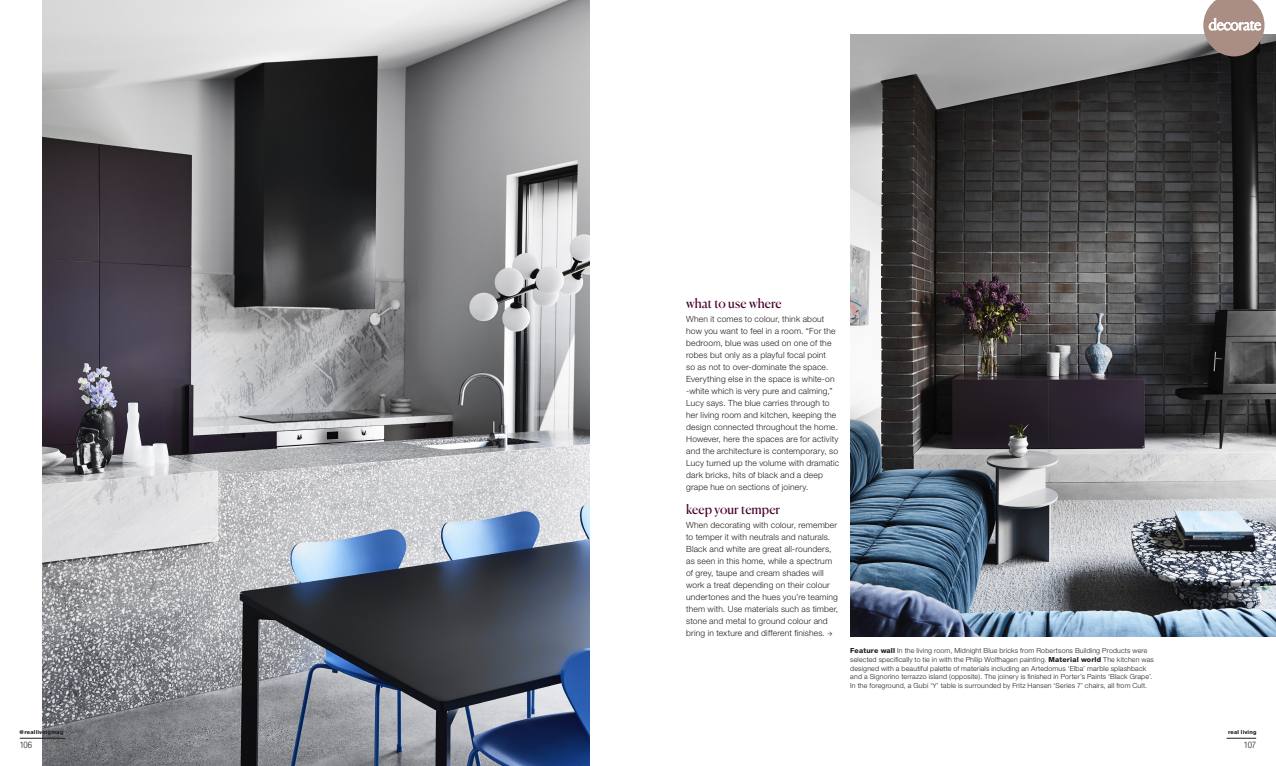
<style>
.page{position:relative;width:1276px;height:766px;background:#fff}
.page>*{position:absolute;margin:0;border:0;box-sizing:border-box;transform-origin:0 0}
.t1{font:13px "Canela";color:#4b002c}
.t2{font:300 condensed 9px "Helvetica Neue";letter-spacing:-.04em;color:#231f20}
.t3{font:300 8.5px/12px "Helvetica Neue";letter-spacing:.02em;color:#231f20}
.t4{font:300 7px/8.8px "Helvetica Neue";letter-spacing:.025em;color:#231f20}
.t5{font:800 5.5px "Helvetica Neue";letter-spacing:.03em;color:#231f20}
.s1{font-family:"Real Living New";font-weight:400}
.s2{font-weight:800}
</style>
<div class="page">
<img style="left:850px;top:34px;width:426px;height:602px">
<img style="left:42px;top:0;width:548px;height:765px">
<svg style="left:1203px;top:0;width:61px;height:56px"></svg>
<hr style="left:1226px;top:737px;width:30px;height:1px;background:#231f20">
<hr style="left:20px;top:737px;width:45px;height:1px;background:#231f20">
<p class="t5" style="left:20px;top:728px;width:45px">@reallivingmag</p>
<p class="t2" style="left:20px;top:739px;width:14px">106</p>
<h1 class="t1" style="left:686px;top:293px;width:97px">what to use where</h1>
<p class="t3" style="left:686px;top:313px;width:155px">When it comes to colour, think about how you want to feel in a room. “For the bedroom, blue was used on one of the robes but only as a playful focal point<br>so as not to over-dominate the space.<br>Everything else in the space is white-on -white which is very pure and calming,” Lucy says. The blue carries through to her living room and kitchen, keeping the design connected throughout the home.<br>However, here the spaces are for activity and the architecture is contemporary, so Lucy turned up the volume with dramatic dark bricks, hits of black and a deep grape hue on sections of joinery.</p>
<h1 class="t1" style="left:686px;top:499px;width:96px">keep your temper</h1>
<p class="t3" style="left:686px;top:519px;width:154px">When decorating with colour, remember to temper it with neutrals and naturals.<br>Black and white are great all-rounders, as seen in this home, while a spectrum of grey, taupe and cream shades will work a treat depending on their colour undertones and the hues you’re teaming them with. Use materials such as timber, stone and metal to ground colour and bring in texture and different finishes. <span class="s1">A</span></p>
<p class="t4" style="left:850px;top:645px;width:305px"><span class="s2">Feature wall</span> In the living room, Midnight Blue bricks from Robertsons Building Products were selected specifically to tie in with the Philip Wolfhagen painting. <span class="s2">Material world</span> The kitchen was designed with a beautiful palette of materials including an Artedomus ‘Elba’ marble splashback and a Signorino terrazzo island (opposite). The joinery is finished in Porter’s Paints ‘Black Grape’.<br>In the foreground, a Gubi ‘Y’ table is surrounded by Fritz Hansen ‘Series 7’ chairs, all from Cult.</p>
<p class="t5" style="left:1228px;top:728px;width:30px">real living</p>
<p class="t2" style="left:1244px;top:739px;width:14px">107</p>
</div>
